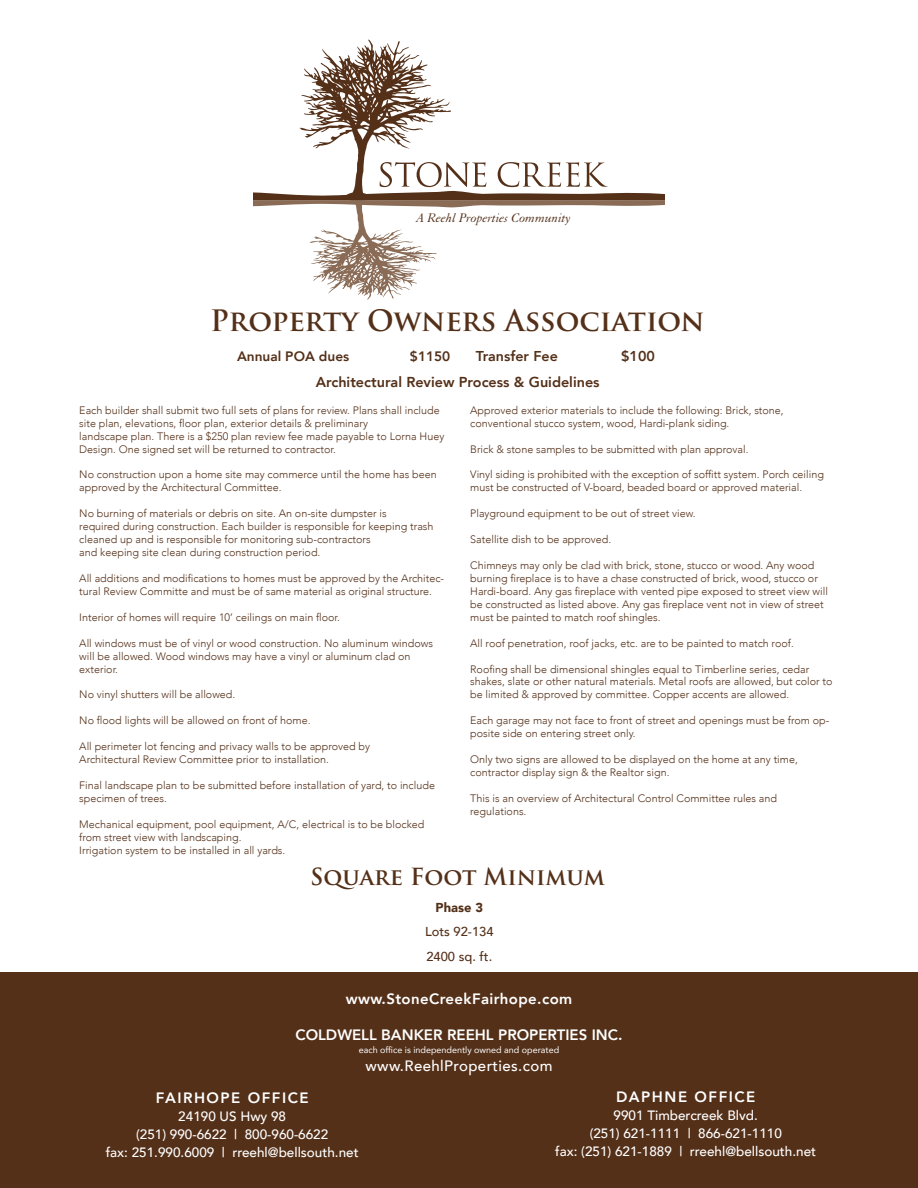
<style>
.page{position:relative;width:918px;height:1188px;background:#fff}
.page>*{position:absolute;margin:0;border:0;box-sizing:border-box;transform-origin:0 0}
.t1{font:700 28.8px "Trajan Pro";color:#543019}
.t2{font:700 22.95px "Trajan Pro";color:#543019}
.t3{font:800 15px "Avenir";color:#fff}
.t4{font:800 15px "Avenir";letter-spacing:.025em;color:#fff}
.t5{font:500 15px "Avenir";letter-spacing:.025em;color:#fff}
.t6{font:800 14.4px "Avenir";color:#543019}
.t7{font:800 14.25px "Avenir";color:#543019}
.t8{font:800 13.65px "Avenir";color:#543019}
.t9{font:500 13.5px/18px "Avenir";color:#fff;text-align:center}
.t10{font:italic 13.5px "Granjon";color:#543019}
.t11{font:500 12.9px/24.5px "Avenir";color:#543019}
.t12{font:900 12.9px "Avenir";color:#543019}
.t13{font:300 10.8px/12.9px "Avenir";color:#543019}
.t14{font:9px "Avenir";color:#fff}
</style>
<div class="page">
<svg style="left:254px;top:40px;width:410px;height:260px"></svg>
<div style="left:0;top:972px;width:918px;height:216px;background:#543019"></div>
<p class="t10" style="left:416px;top:210px;width:156px">A Reehl Properties Community</p>
<h1 class="t1" style="left:210px;top:302px;width:496px">Property Owners Association</h1>
<p class="t8" style="left:237px;top:345px;width:114px">Annual POA dues</p>
<p class="t8" style="left:410px;top:345px;width:42px">$1150</p>
<h3 class="t7" style="left:476px;top:345px;width:84px">Transfer Fee</h3>
<h3 class="t7" style="left:621px;top:345px;width:35px">$100</h3>
<h3 class="t6" style="left:316px;top:371px;width:285px">Architectural Review Process &amp; Guidelines</h3>
<p class="t13" style="left:79px;top:404px;width:367px">Each builder shall submit two full sets of plans for review. Plans shall include site plan, elevations, floor plan, exterior details &amp; preliminary<br>landscape plan. There is a $250 plan review fee made payable to Lorna Huey Design. One signed set will be returned to contractor.</p>
<p class="t13" style="left:79px;top:468px;width:359px">No construction upon a home site may commerce until the home has been approved by the Architectural Committee.</p>
<p class="t13" style="left:79px;top:507px;width:356px">No burning of materials or debris on site. An on-site dumpster is<br>required during construction. Each builder is responsible for keeping trash cleaned up and is responsible for monitoring sub-contractors<br>and keeping site clean during construction period.</p>
<p class="t13" style="left:79px;top:572px;width:366px">All additions and modifications to homes must be approved by the Architec&shy;tural Review Committe and must be of same material as original structure.</p>
<p class="t13" style="left:79px;top:611px;width:262px">Interior of homes will require 10’ ceilings on main floor.</p>
<p class="t13" style="left:79px;top:636px;width:355px">All windows must be of vinyl or wood construction. No aluminum windows will be allowed. Wood windows may have a vinyl or aluminum clad on exterior.</p>
<p class="t13" style="left:79px;top:688px;width:158px">No vinyl shutters will be allowed.</p>
<p class="t13" style="left:79px;top:714px;width:233px">No flood lights will be allowed on front of home.</p>
<p class="t13" style="left:79px;top:740px;width:292px">All perimeter lot fencing and privacy walls to be approved by<br>Architectural Review Committee prior to installation.</p>
<p class="t13" style="left:79px;top:779px;width:357px">Final landscape plan to be submitted before installation of yard, to include specimen of trees.</p>
<p class="t13" style="left:79px;top:818px;width:347px">Mechanical equipment, pool equipment, A/C, electrical is to be blocked from street view with landscaping.<br>Irrigation system to be installed in all yards.</p>
<p class="t13" style="left:470px;top:404px;width:315px">Approved exterior materials to include the following: Brick, stone, conventional stucco system, wood, Hardi-plank siding.</p>
<p class="t13" style="left:470px;top:442px;width:280px">Brick &amp; stone samples to be submitted with plan approval.</p>
<p class="t13" style="left:470px;top:468px;width:355px">Vinyl siding is prohibited with the exception of soffitt system. Porch ceiling must be constructed of V-board, beaded board or approved material.</p>
<p class="t13" style="left:470px;top:507px;width:227px">Playground equipment to be out of street view.</p>
<p class="t13" style="left:470px;top:533px;width:143px">Satellite dish to be approved.</p>
<p class="t13" style="left:470px;top:559px;width:359px">Chimneys may only be clad with brick, stone, stucco or wood. Any wood burning fireplace is to have a chase constructed of brick, wood, stucco or Hardi-board. Any gas fireplace with vented pipe exposed to street view will be constructed as listed above. Any gas fireplace vent not in view of street must be painted to match roof shingles.</p>
<p class="t13" style="left:470px;top:636px;width:325px">All roof penetration, roof jacks, etc. are to be painted to match roof.</p>
<p class="t13" style="left:470px;top:662px;width:364px">Roofing shall be dimensional shingles equal to Timberline series, cedar shakes, slate or other natural materials. Metal roofs are allowed, but color to be limited &amp; approved by committee. Copper accents are allowed.</p>
<p class="t13" style="left:470px;top:714px;width:361px">Each garage may not face to front of street and openings must be from op&shy;posite side on entering street only.</p>
<p class="t13" style="left:470px;top:753px;width:329px">Only two signs are allowed to be displayed on the home at any time, contractor display sign &amp; the Realtor sign.</p>
<p class="t13" style="left:470px;top:792px;width:308px">This is an overview of Architectural Control Committee rules and regulations.</p>
<h2 class="t2" style="left:310px;top:862px;width:296px">Square Foot Minimum</h2>
<p class="t12" style="left:436px;top:896px;width:49px">Phase 3</p>
<p class="t11" style="left:425px;top:919px;width:70px">Lots 92-134<br>2400 sq. ft.</p>
<h3 class="t4" style="left:346px;top:987px;width:228px">www.StoneCreekFairhope.com</h3>
<h3 class="t3" style="left:295px;top:1023px;width:329px">COLDWELL BANKER REEHL PROPERTIES INC.</h3>
<p class="t14" style="left:359px;top:1043px;width:202px">each office is independently owned and operated</p>
<h3 class="t5" style="left:366px;top:1053px;width:188px">www.ReehlProperties.com</h3>
<h3 class="t3" style="left:156px;top:1086px;width:21px">Fairhope</h3>
<h3 class="t3" style="left:248px;top:1086px;width:24px">Office</h3>
<p class="t9" style="left:106px;top:1106px;width:254px">24190 US Hwy 98<br>(251) 990-6622 | 800-960-6622<br>fax: 251.990.6009 | rreehl@bellsouth.net</p>
<h3 class="t3" style="left:616px;top:1085px;width:26px">Daphne</h3>
<h3 class="t3" style="left:695px;top:1085px;width:24px">Office</h3>
<p class="t9" style="left:555px;top:1105px;width:262px">9901 Timbercreek Blvd.<br>(251) 621-1111 | 866-621-1110<br>fax: (251) 621-1889 | rreehl@bellsouth.net</p>
</div>
